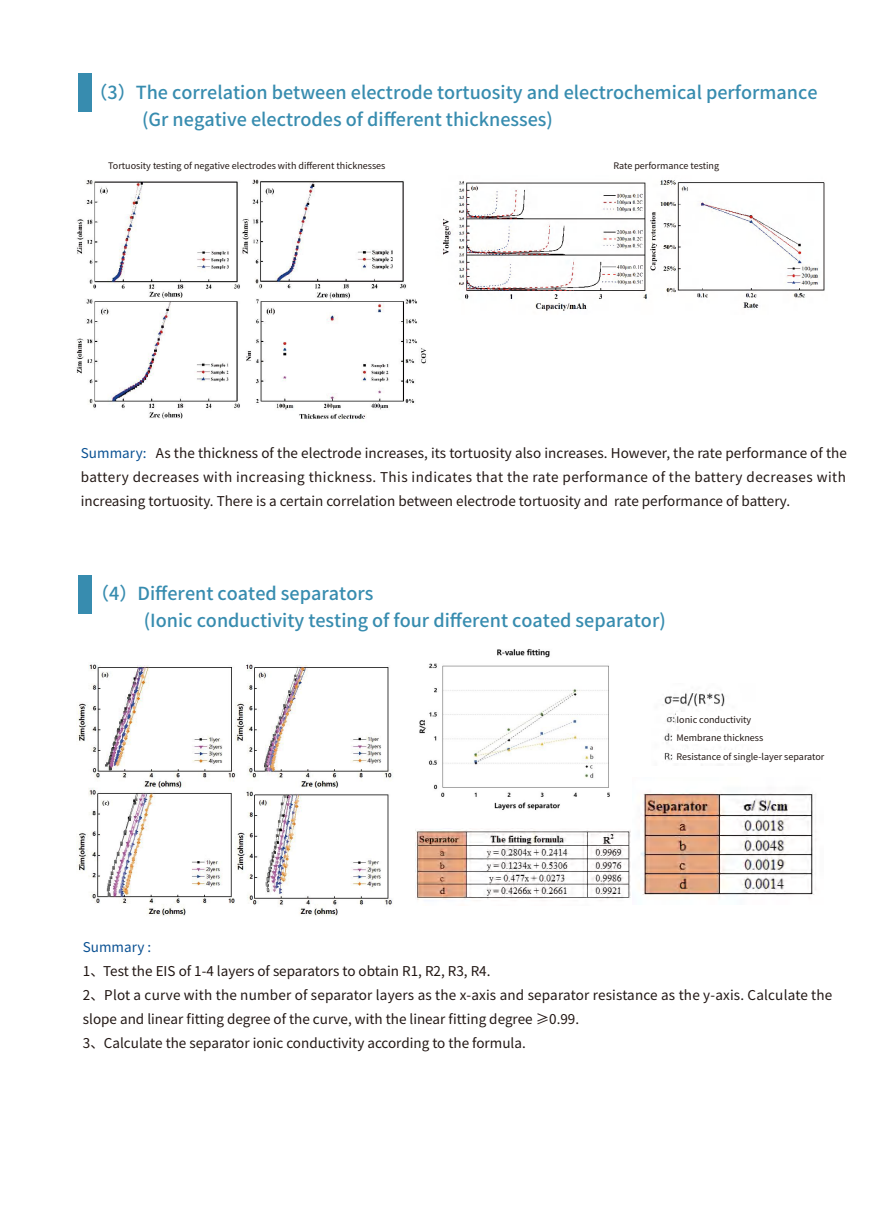
<style>
.page{position:relative;width:893px;height:1212px;background:#fff}
.page>*{position:absolute;margin:0;border:0;box-sizing:border-box;transform-origin:0 0}
.t1{font:500 18px/27px "Source Han Sans CN";color:#378caf}
.t2{font:13.5px/24px "Source Han Sans CN";color:#211613;text-align:justify}
.t3{font:13.5px "Source Han Sans CN";color:#095092}
.t4{font:9px/17.7px "Source Han Sans CN";color:#211613}
.s1{color:#095092}
</style>
<div class="page">
<img style="left:76px;top:179px;width:350px;height:240px">
<img style="left:443px;top:180px;width:382px;height:131px">
<div style="left:78px;top:575px;width:13px;height:39px;background:#378caf"></div>
<div style="left:78px;top:73px;width:13px;height:38px;background:#378caf"></div>
<img style="left:77px;top:664px;width:316px;height:252px">
<img style="left:419px;top:649px;width:191px;height:161px">
<img style="left:415px;top:829px;width:215px;height:71px">
<img style="left:662px;top:693px;width:72px;height:68px">
<img style="left:638px;top:793px;width:178px;height:102px">
<div style="left:676px;top:712px;width:56px;height:13px;background:#fff"></div>
<div style="left:673px;top:750px;width:76px;height:13px;background:#fff"></div>
<div style="left:673px;top:731px;width:76px;height:13px;background:#fff"></div>
<h1 class="t1" style="left:142px;top:79px;width:677px;text-indent:-53px">（3）The correlation between electrode tortuosity and electrochemical performance (Gr negative electrodes of different thicknesses)</h1>
<p class="t4" style="left:108px;top:157px;width:279px">Tortuosity testing of negative electrodes with different thicknesses</p>
<p class="t4" style="left:613px;top:157px;width:107px">Rate performance testing</p>
<p class="t2" style="left:81px;top:441px;width:768px"><span class="s1">Summary:</span> As the thickness of the electrode increases, its tortuosity also increases. However, the rate performance of the battery decreases with increasing thickness. This indicates that the rate performance of the battery decreases with increasing tortuosity. There is a certain correlation between electrode tortuosity and rate performance of battery.</p>
<h1 class="t1" style="left:144px;top:580px;width:523px;text-indent:-53px">（4）Different coated separators<br>(Ionic conductivity testing of four different coated separator)</h1>
<p class="t4" style="left:676px;top:711px;width:88px">Ionic conductivity<br>Membrane thickness</p>
<p class="t4" style="left:677px;top:748px;width:149px">Resistance of single-layer separator</p>
<p class="t3" style="left:83px;top:940px;width:70px">Summary :</p>
<p class="t2" style="left:83px;top:960px;width:751px;text-align:left">1、Test the EIS of 1-4 layers of separators to obtain R1, R2, R3, R4.<br>2、Plot a curve with the number of separator layers as the x-axis and separator resistance as the y-axis. Calculate the slope and linear fitting degree of the curve, with the linear fitting degree ≥0.99.<br>3、Calculate the separator ionic conductivity according to the formula.</p>
</div>
